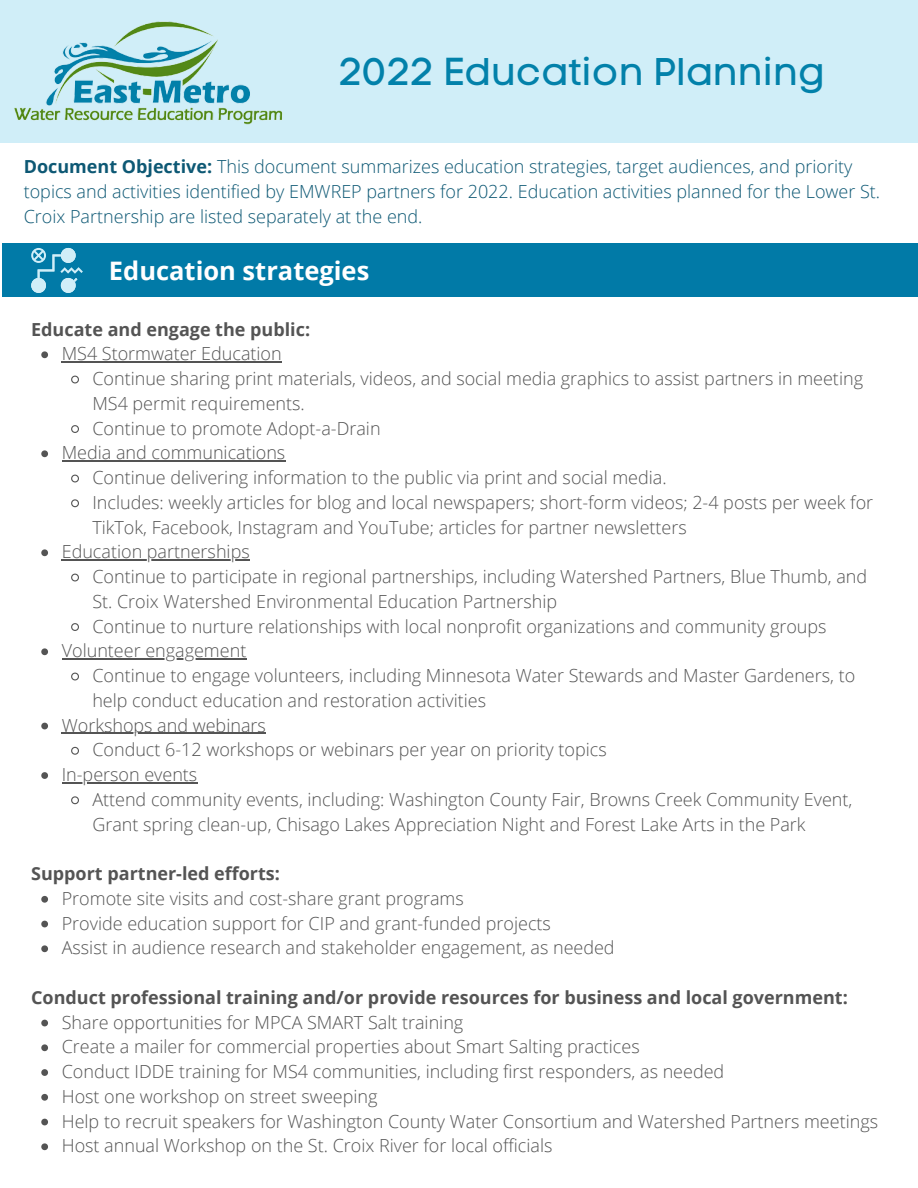
<style>
.page{position:relative;width:918px;height:1188px;background:#fff}
.page>*{position:absolute;margin:0;border:0;box-sizing:border-box;transform-origin:0 0}
.t1{font:38.55px "Code Pro Normal LC";color:#0281aa}
.t2{font:700 25.5px "Open Sans";color:#fff}
.t3{font:300 18px/24.8px "Open Sans";color:#545454}
.t4{font:300 18px/24.8px "Open Sans";color:#0d5874}
.t5{font:700 18px "Open Sans";color:#545454}
.s1{font-weight:700}
</style>
<div class="page">
<div style="left:0;top:0;width:918px;height:143px;background:#d0eef8"></div>
<img style="left:14px;top:21px;width:269px;height:104px">
<div style="left:2px;top:243px;width:916px;height:54px;background:#017aa7"></div>
<svg style="left:31px;top:248px;width:52px;height:45px"></svg>
<svg style="left:41px;top:351px;width:7px;height:7px"></svg>
<hr style="left:62px;top:362px;width:220px;height:1px;background:#545454">
<svg style="left:71px;top:375px;width:8px;height:9px"></svg>
<svg style="left:71px;top:425px;width:8px;height:8px"></svg>
<svg style="left:41px;top:450px;width:7px;height:7px"></svg>
<hr style="left:62px;top:461px;width:224px;height:1px;background:#545454">
<svg style="left:71px;top:474px;width:8px;height:9px"></svg>
<svg style="left:71px;top:499px;width:8px;height:9px"></svg>
<svg style="left:41px;top:549px;width:7px;height:7px"></svg>
<hr style="left:62px;top:560px;width:188px;height:1px;background:#545454">
<svg style="left:71px;top:573px;width:8px;height:9px"></svg>
<svg style="left:71px;top:623px;width:8px;height:8px"></svg>
<svg style="left:41px;top:648px;width:7px;height:7px"></svg>
<hr style="left:62px;top:659px;width:185px;height:1px;background:#545454">
<svg style="left:71px;top:672px;width:8px;height:9px"></svg>
<svg style="left:41px;top:723px;width:7px;height:6px"></svg>
<hr style="left:62px;top:733px;width:204px;height:1px;background:#545454">
<svg style="left:71px;top:746px;width:8px;height:9px"></svg>
<svg style="left:41px;top:772px;width:7px;height:7px"></svg>
<hr style="left:62px;top:782px;width:136px;height:1px;background:#545454">
<svg style="left:71px;top:796px;width:8px;height:9px"></svg>
<svg style="left:41px;top:896px;width:7px;height:7px"></svg>
<svg style="left:41px;top:921px;width:7px;height:6px"></svg>
<svg style="left:41px;top:945px;width:7px;height:7px"></svg>
<svg style="left:41px;top:1020px;width:7px;height:6px"></svg>
<svg style="left:41px;top:1044px;width:7px;height:7px"></svg>
<svg style="left:41px;top:1069px;width:7px;height:7px"></svg>
<svg style="left:41px;top:1094px;width:7px;height:7px"></svg>
<svg style="left:41px;top:1119px;width:7px;height:6px"></svg>
<svg style="left:41px;top:1143px;width:7px;height:7px"></svg>
<p class="t1" style="left:339px;top:48px;width:488px">2022 Education Planning</p>
<p class="t4" style="left:24px;top:154px;width:858px"><span class="s1">Document Objective:</span> This document summarizes education strategies, target audiences, and priority topics and activities identified by EMWREP partners for 2022. Education activities planned for the Lower St.<br>Croix Partnership are listed separately at the end.</p>
<p class="t2" style="left:109px;top:253px;width:262px">Education strategies</p>
<p class="t5" style="left:31px;top:316px;width:280px">Educate and engage the public:</p>
<p class="t3" style="left:62px;top:341px;width:222px">MS4 Stormwater Education</p>
<p class="t3" style="left:92px;top:366px;width:772px">Continue sharing print materials, videos, and social media graphics to assist partners in meeting<br>MS4 permit requirements.</p>
<p class="t3" style="left:92px;top:415px;width:290px">Continue to promote Adopt-a-Drain</p>
<p class="t3" style="left:62px;top:440px;width:225px">Media and communications</p>
<p class="t3" style="left:92px;top:465px;width:576px">Continue delivering information to the public via print and social media.</p>
<p class="t3" style="left:92px;top:490px;width:782px">Includes: weekly articles for blog and local newspapers; short-form videos; 2-4 posts per week for<br>TikTok, Facebook, Instagram and YouTube; articles for partner newsletters</p>
<p class="t3" style="left:62px;top:539px;width:190px">Education partnerships</p>
<p class="t3" style="left:92px;top:564px;width:776px">Continue to participate in regional partnerships, including Watershed Partners, Blue Thumb, and<br>St. Croix Watershed Environmental Education Partnership</p>
<p class="t3" style="left:92px;top:613px;width:736px">Continue to nurture relationships with local nonprofit organizations and community groups</p>
<p class="t3" style="left:62px;top:638px;width:186px">Volunteer engagement</p>
<p class="t3" style="left:92px;top:663px;width:764px">Continue to engage volunteers, including Minnesota Water Stewards and Master Gardeners, to help conduct education and restoration activities</p>
<p class="t3" style="left:62px;top:712px;width:206px">Workshops and webinars</p>
<p class="t3" style="left:92px;top:737px;width:516px">Conduct 6-12 workshops or webinars per year on priority topics</p>
<p class="t3" style="left:62px;top:762px;width:137px">In-person events</p>
<p class="t3" style="left:92px;top:787px;width:761px">Attend community events, including: Washington County Fair, Browns Creek Community Event,<br>Grant spring clean-up, Chisago Lakes Appreciation Night and Forest Lake Arts in the Park</p>
<p class="t5" style="left:31px;top:861px;width:250px">Support partner-led efforts:</p>
<p class="t3" style="left:62px;top:886px;width:404px">Promote site visits and cost-share grant programs</p>
<p class="t3" style="left:62px;top:910px;width:491px">Provide education support for CIP and grant-funded projects</p>
<p class="t3" style="left:62px;top:935px;width:554px">Assist in audience research and stakeholder engagement, as needed</p>
<p class="t5" style="left:31px;top:985px;width:818px">Conduct professional training and/or provide resources for business and local government:</p>
<p class="t3" style="left:62px;top:1009px;width:403px">Share opportunities for MPCA SMART Salt training</p>
<p class="t3" style="left:62px;top:1034px;width:579px">Create a mailer for commercial properties about Smart Salting practices</p>
<p class="t3" style="left:62px;top:1059px;width:664px">Conduct IDDE training for MS4 communities, including first responders, as needed</p>
<p class="t3" style="left:62px;top:1084px;width:317px">Host one workshop on street sweeping</p>
<p class="t3" style="left:62px;top:1108px;width:818px">Help to recruit speakers for Washington County Water Consortium and Watershed Partners meetings</p>
<p class="t3" style="left:62px;top:1133px;width:492px">Host annual Workshop on the St. Croix River for local officials</p>
</div>
